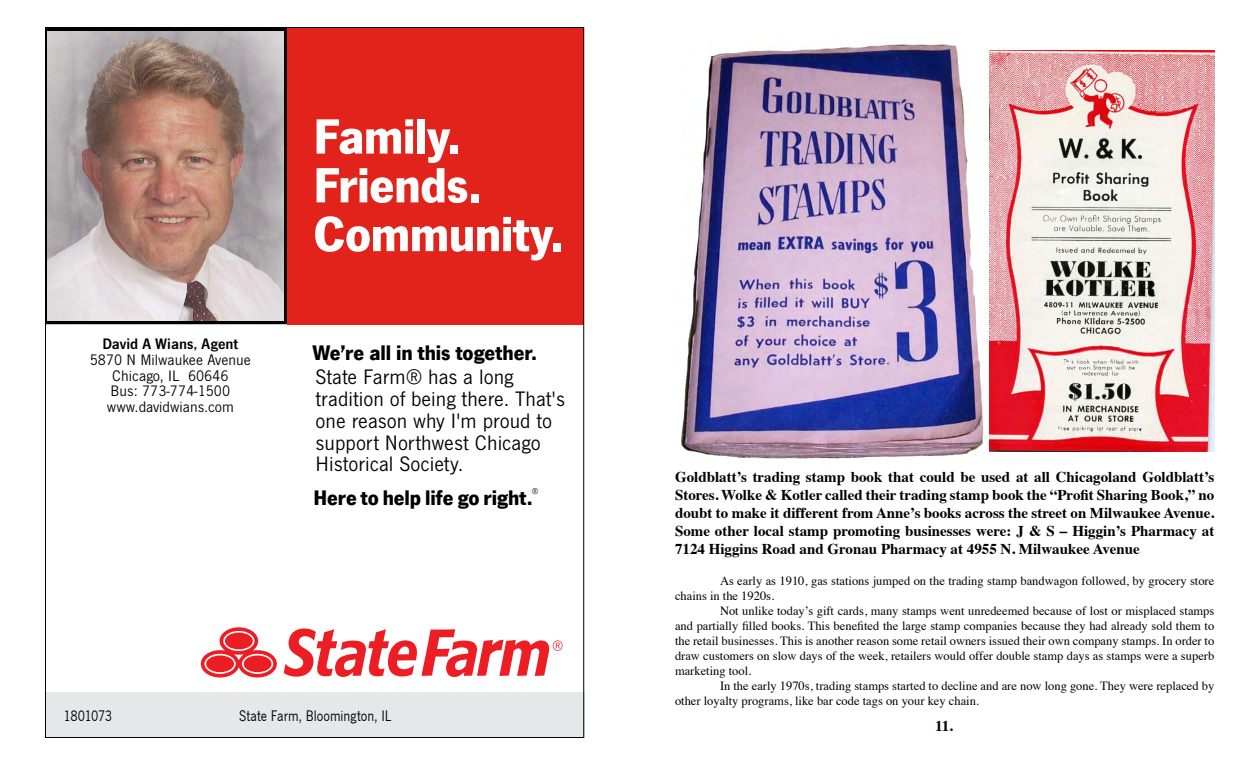
<style>
.page{position:relative;width:1260px;height:765px;background:#fff}
.page>*{position:absolute;margin:0;border:0;box-sizing:border-box;transform-origin:0 0}
.t1{font:700 51.38px/48.8px "SF News Gothic";letter-spacing:-.015em;color:#fff}
.t2{font:21.75px/21.8px "SF News Gothic";color:#000}
.t3{font:700 21.75px "SF News Gothic";letter-spacing:-.005em;color:#000}
.t4{font:15.75px/15.8px "SF News Gothic";color:#000;text-align:center}
.t5{font:15.75px "SF News Gothic";color:#000;scale:.9 1}
.t6{font:600 15.75px "SF News Gothic";color:#000}
.t7{font:15.75px "SF News Gothic";letter-spacing:-.03em;color:#000;scale:.9 1}
.t8{font:700 15px/18px "Times";color:#000;text-align:justify}
.t9{font:12.5px/15px "Times";color:#000}
.t10{font:8.75px "SF News Gothic";color:#000}
</style>
<div class="page">
<div style="left:45px;top:692px;width:539px;height:46px;background:#e6e7e8"></div>
<div style="left:287px;top:27px;width:297px;height:297px;background:#e2231b"></div>
<svg style="left:201px;top:627px;width:362px;height:51px"></svg>
<svg style="left:45px;top:27px;width:242px;height:297px;background:#100f10"></svg>
<img style="left:47px;top:31px;width:237px;height:289px">
<img style="left:989px;top:51px;width:225px;height:400px">
<img style="left:681px;top:44px;width:303px;height:415px">
<p class="t6" style="left:102px;top:335px;width:137px">David A Wians, Agent</p>
<p class="t4" style="left:90px;top:352px;width:163px">5870 N Milwaukee Avenue<br>Chicago, IL 60646<br>Bus: 773-774-1500 www.davidwians.com</p>
<h1 class="t1" style="left:313px;top:112px;width:252px">Family.<br>Friends.<br>Community.</h1>
<h2 class="t3" style="left:312px;top:340px;width:226px">We’re all in this together.</h2>
<h2 class="t2" style="left:316px;top:367px;width:251px">State Farm® has a long tradition of being there. That's one reason why I'm proud to support Northwest Chicago<br>Historical Society.</h2>
<h2 class="t3" style="left:313px;top:484px;width:221px">Here to help life go right.</h2>
<p class="t10" style="left:532px;top:486px;width:8px">®</p>
<p class="t7" style="left:64px;top:707px;width:56px">1801073</p>
<p class="t5" style="left:239px;top:707px;width:171px">State Farm, Bloomington, IL</p>
<p class="t8" style="left:675px;top:466px;width:541px">Goldblatt’s trading stamp book that could be used at all Chicagoland Goldblatt’s Stores. Wolke &amp; Kotler called their trading stamp book the “Profit Sharing Book,” no doubt to make it different from Anne’s books across the street on Milwaukee Avenue.<br>Some other local stamp promoting businesses were: J &amp; S – Higgin’s Pharmacy at 7124 Higgins Road and Gronau Pharmacy at 4955 N. Milwaukee Avenue</p>
<p class="t9" style="left:675px;top:572px;width:541px;text-indent:45px">As early as 1910, gas stations jumped on the trading stamp bandwagon followed, by grocery store chains in the 1920s.</p>
<p class="t9" style="left:675px;top:602px;width:541px;text-align:justify;text-indent:45px">Not unlike today’s gift cards, many stamps went unredeemed because of lost or misplaced stamps and partially filled books. This benefited the large stamp companies because they had already sold them to the retail businesses. This is another reason some retail owners issued their own company stamps. In order to draw customers on slow days of the week, retailers would offer double stamp days as stamps were a superb marketing tool.</p>
<p class="t9" style="left:675px;top:677px;width:541px;text-indent:45px">In the early 1970s, trading stamps started to decline and are now long gone. They were replaced by other loyalty programs, like bar code tags on your key chain.</p>
<p class="t8" style="left:935px;top:716px;width:19px">11.</p>
</div>
